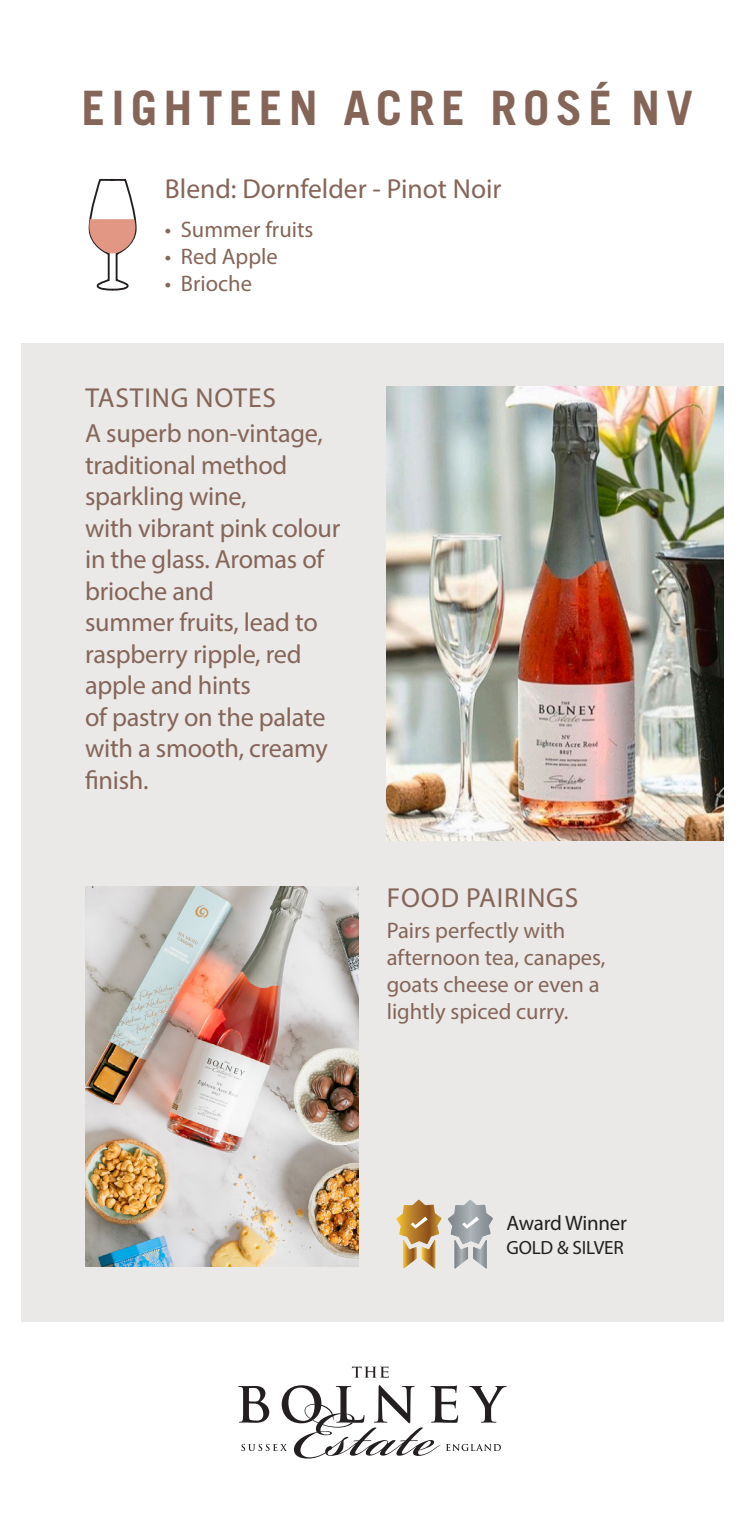
<style>
.page{position:relative;width:745px;height:1531px;background:#fff}
.page>*{position:absolute;margin:0;border:0;box-sizing:border-box;transform-origin:0 0}
.t1{font:700 47.5px "Trade Gothic LT Pro";letter-spacing:.13em;color:#856558}
.t2{font:27.5px "Myriad Pro";color:#856558}
.t3{font:27.5px "Myriad Pro";letter-spacing:.03em;color:#856558}
.t4{font:26.25px/31.5px "Myriad Pro";letter-spacing:-.01em;color:#856558}
.t5{font:22.5px/27px "Myriad Pro";color:#856558}
.t6{font:21px "Myriad Pro";letter-spacing:-.01em;color:#231f20}
.t7{font:19.25px "Myriad Pro";letter-spacing:-.01em;color:#231f20}
</style>
<div class="page">
<div style="left:21px;top:344px;width:702px;height:978px;background:#eae9e8"></div>
<svg style="left:351px;top:1366px;width:37px;height:11px"></svg>
<svg style="left:238px;top:1385px;width:268px;height:73px"></svg>
<svg style="left:88px;top:178px;width:49px;height:113px"></svg>
<img style="left:85px;top:886px;width:273px;height:381px">
<img style="left:386px;top:387px;width:337px;height:454px">
<svg style="left:396px;top:1199px;width:97px;height:70px"></svg>
<p class="t1" style="left:81px;top:79px;width:612px">EIGHTEEN ACRE ROSÉ NV</p>
<p class="t2" style="left:165px;top:172px;width:338px">Blend: Dornfelder - Pinot Noir</p>
<p class="t5" style="left:165px;top:215px;width:150px">• Summer fruits</p>
<p class="t5" style="left:165px;top:242px;width:114px">• Red Apple</p>
<p class="t5" style="left:165px;top:269px;width:88px">• Brioche</p>
<p class="t3" style="left:85px;top:381px;width:192px">TASTING NOTES</p>
<p class="t4" style="left:85px;top:417px;width:239px">A superb non-vintage, traditional method sparkling wine,</p>
<p class="t4" style="left:85px;top:512px;width:256px">with vibrant pink colour in the glass. Aromas of brioche and</p>
<p class="t4" style="left:85px;top:606px;width:234px">summer fruits, lead to raspberry ripple, red apple and hints</p>
<p class="t4" style="left:85px;top:701px;width:244px;text-align:justify">of pastry on the palate with a smooth, creamy finish.</p>
<p class="t3" style="left:386px;top:881px;width:193px">FOOD PAIRINGS</p>
<p class="t5" style="left:386px;top:916px;width:220px">Pairs perfectly with afternoon tea, canapes, goats cheese or even a lightly spiced curry.</p>
<p class="t6" style="left:506px;top:1210px;width:122px">Award Winner</p>
<p class="t7" style="left:506px;top:1235px;width:119px">GOLD &amp; SILVER</p>
</div>
